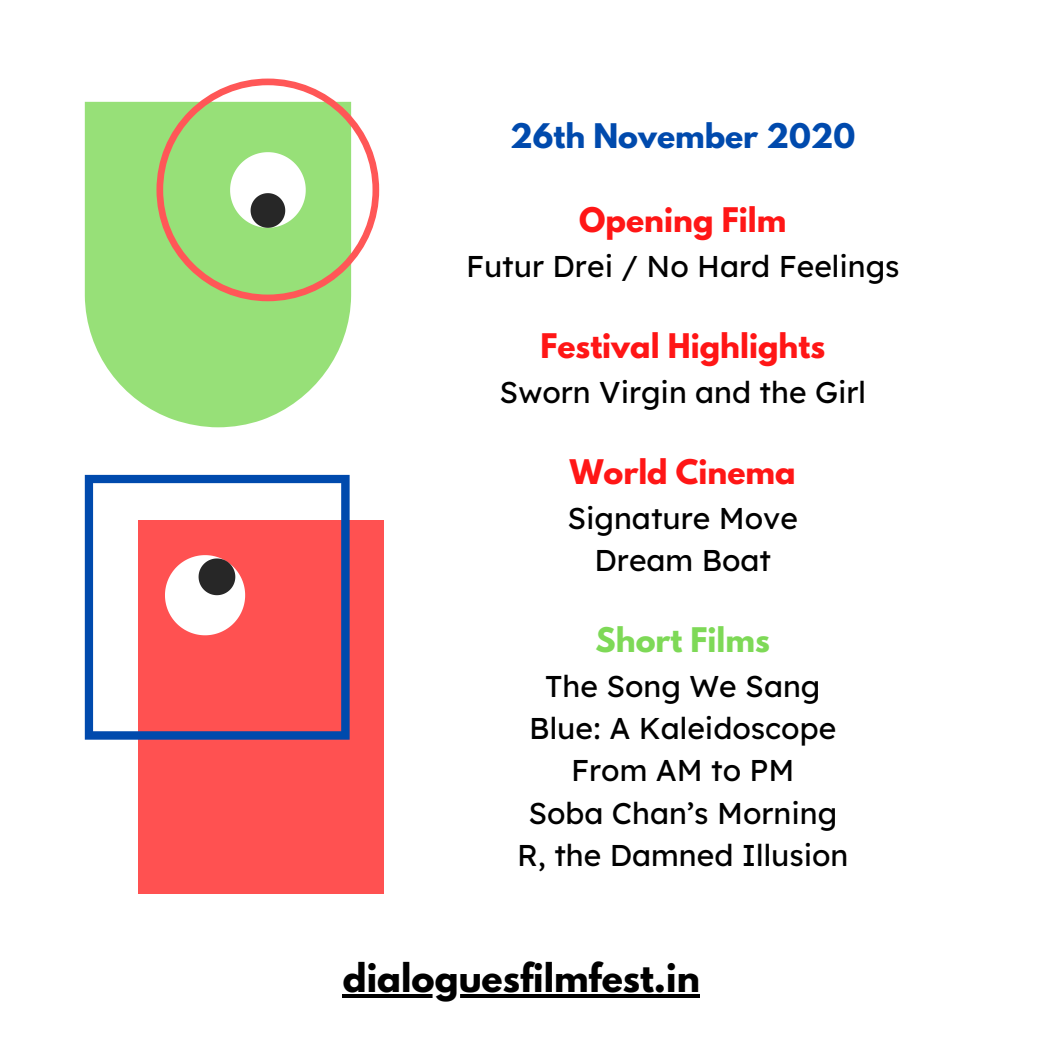
<style>
.page{position:relative;width:1042px;height:1042px;background:#fff}
.page>*{position:absolute;margin:0;border:0;box-sizing:border-box;transform-origin:0 0}
.t1{font:700 35px "League Spartan";color:#000}
.t2{font:30.01px/42px "Lexend Deca";color:#000;text-align:center}
.t3{font:700 30.01px "League Spartan";color:#ff1616}
.t4{font:700 30.01px "League Spartan";color:#004aad}
.t5{font:700 30.01px "League Spartan";color:#7ed957}
</style>
<div class="page">
<div style="left:139px;top:520px;width:245px;height:373px;background:#ff5151"></div>
<svg style="left:85px;top:475px;width:264px;height:264px"></svg>
<svg style="left:165px;top:555px;width:80px;height:80px"></svg>
<svg style="left:85px;top:102px;width:266px;height:325px;fill:#97e078"></svg>
<svg style="left:156px;top:79px;width:223px;height:222px;fill:#97e078"></svg>
<svg style="left:230px;top:152px;width:76px;height:76px"></svg>
<hr style="left:343px;top:994px;width:357px;height:3px;background:#000">
<p class="t4" style="left:510px;top:121px;width:346px">26th November 2020</p>
<p class="t3" style="left:579px;top:205px;width:208px">Opening Film</p>
<p class="t2" style="left:466px;top:245px;width:435px">Futur Drei / No Hard Feelings</p>
<p class="t3" style="left:540px;top:331px;width:286px">Festival Highlights</p>
<p class="t2" style="left:499px;top:371px;width:368px">Sworn Virgin and the Girl</p>
<p class="t3" style="left:570px;top:457px;width:227px">World Cinema</p>
<p class="t2" style="left:567px;top:497px;width:232px">Signature Move<br>Dream Boat</p>
<p class="t5" style="left:595px;top:625px;width:176px">Short Films</p>
<p class="t2" style="left:517px;top:665px;width:333px">The Song We Sang<br>Blue: A Kaleidoscope<br>From AM to PM<br>Soba Chan’s Morning<br>R, the Damned Illusion</p>
<p class="t1" style="left:343px;top:960px;width:358px">dialoguesfilmfest.in</p>
</div>
